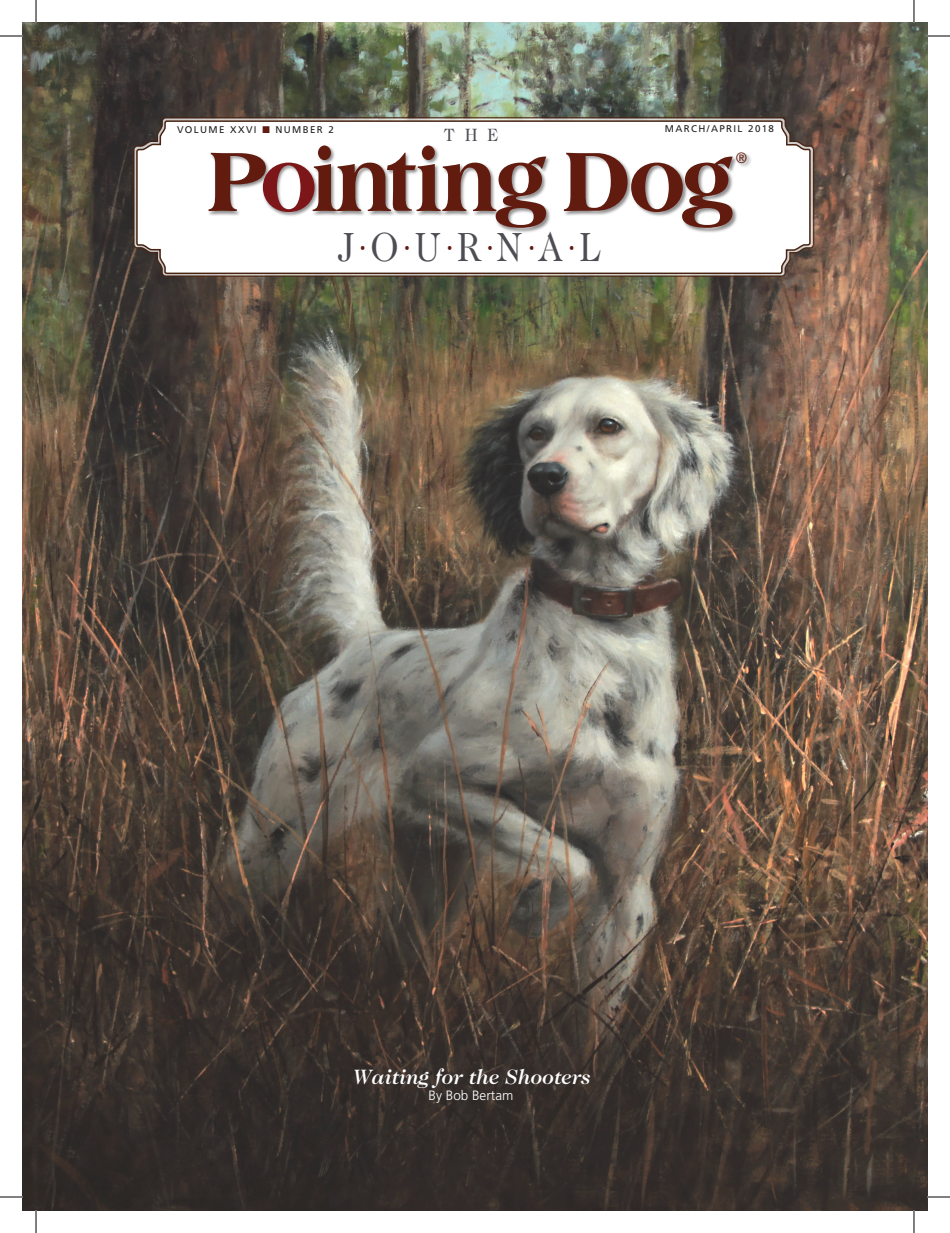
<style>
.page{position:relative;width:950px;height:1233px;background:#fff}
.page>*{position:absolute;margin:0;border:0;box-sizing:border-box;transform-origin:0 0}
.t1{font:800 90px "Americana";letter-spacing:-.045em;color:#611c0f;scale:.95 1}
.t2{font:41.25px "Caslon Two Twenty Four";letter-spacing:.45em;color:#4d4d53;scale:.88 1}
.t3{font:italic 500 21px "Caslon Two Twenty Four";color:#fff}
.t4{font:18px "Caslon Two Twenty Four";color:#4d4d53}
.t5{font:300 15px "Frutiger";color:#611c0f;scale:.95 1}
.t6{font:300 13.5px "Frutiger";color:#fff}
.t7{font:12px "Caslon Two Twenty Four";color:#611c0f;scale:.88 1}
.t8{font:9.75px "Frutiger";letter-spacing:.14em;color:#231f20}
.s1{color:#611c0f}
.s2{color:#7c1618}
</style>
<div class="page">
<img style="left:22px;top:22px;width:905px;height:1188px">
<svg style="left:132px;top:116px;width:683px;height:162px;background:#726559"></svg>
<svg style="left:135px;top:120px;width:676px;height:155px"></svg>
<div style="left:208px;top:145px;width:543px;height:88px;background:#231f20;opacity:.5"></div>
<svg style="left:0;top:36px;width:22px;height:1px"></svg>
<svg style="left:927px;top:36px;width:23px;height:1px"></svg>
<svg style="left:0;top:1197px;width:22px;height:1px"></svg>
<svg style="left:927px;top:1197px;width:23px;height:1px"></svg>
<svg style="left:36px;top:0;width:1px;height:22px"></svg>
<svg style="left:36px;top:1210px;width:1px;height:23px"></svg>
<svg style="left:913px;top:0;width:1px;height:22px"></svg>
<svg style="left:913px;top:1210px;width:1px;height:23px"></svg>
<p class="t8" style="left:177px;top:124px;width:158px">VOLUME XXVI <span class="s1">■</span> NUMBER 2</p>
<p class="t8" style="left:665px;top:123px;width:111px">MARCH/APRIL 2018</p>
<h3 class="t4" style="left:443px;top:124px;width:56px">THE</h3>
<h1 class="t1" style="left:207px;top:128px;width:556px">P<span class="s2">o</span>inting Dog</h1>
<h3 class="t5" style="left:736px;top:149px;width:14px">®</h3>
<h2 class="t2" style="left:338px;top:223px;width:300px">JOURNAL</h2>
<p class="t7" style="left:360px;top:241px;width:7px">•</p>
<p class="t7" style="left:404px;top:241px;width:7px">•</p>
<p class="t7" style="left:447px;top:241px;width:7px">•</p>
<p class="t7" style="left:487px;top:241px;width:7px">•</p>
<p class="t7" style="left:529px;top:241px;width:7px">•</p>
<p class="t7" style="left:569px;top:241px;width:7px">•</p>
<h3 class="t3" style="left:352px;top:1064px;width:238px">Waiting for the Shooters</h3>
<h3 class="t6" style="left:428px;top:1088px;width:86px">By Bob Bertam</h3>
</div>
